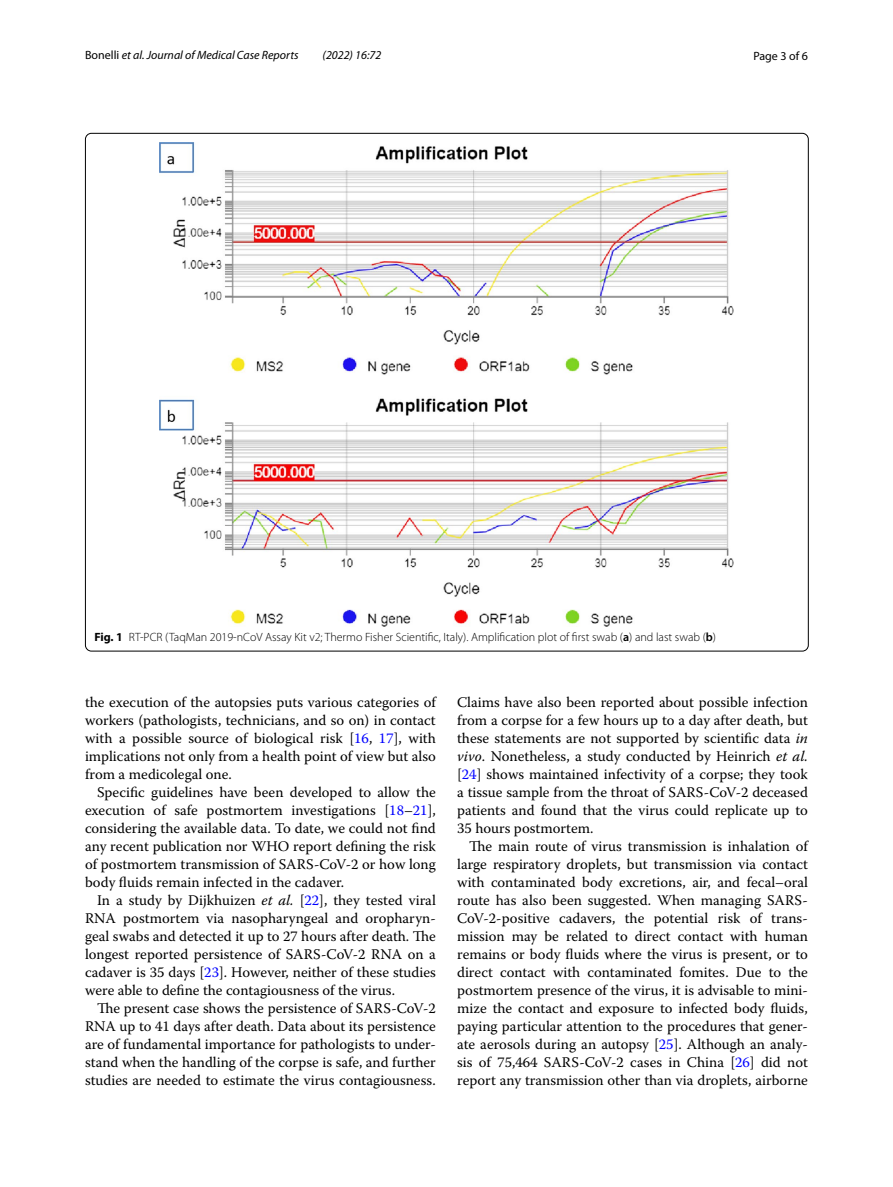
<style>
.page{position:relative;width:893px;height:1187px;background:#fff}
.page>*{position:absolute;margin:0;border:0;box-sizing:border-box;transform-origin:0 0}
.t1{font:14.7px/18px "Warnock Pro";color:#000;text-align:justify}
.t2{font:300 12px "Myriad Pro";color:#000}
.t3{font:italic 12px "Myriad Pro";color:#000}
.t4{font:12px "Myriad Pro";color:#000}
.s1{font-style:normal}
.s2{font-weight:700}
.s3{font-weight:600}
.s4{color:#00f}
.s5{font-style:italic}
</style>
<div class="page">
<img style="left:160px;top:142px;width:574px;height:484px">
<p class="t3" style="left:85px;top:48px;width:215px"><span class="s1">Bonelli</span> et al. Journal of Medical Case Reports</p>
<p class="t3" style="left:323px;top:48px;width:60px">(2022) 16:72</p>
<p class="t4" style="left:753px;top:48px;width:56px">Page 3 of 6</p>
<p class="t2" style="left:94px;top:630px;width:623px"><span class="s2">Fig. 1</span> RT-PCR (TaqMan 2019-nCoV Assay Kit v2; Thermo Fisher Scientific, Italy). Amplification plot of first swab (<span class="s3">a</span>) and last swab (<span class="s3">b</span>)</p>
<p class="t1" style="left:85px;top:692px;width:352px">the execution of the autopsies puts various categories of workers (pathologists, technicians, and so on) in contact with a possible source of biological risk [<span class="s4">16</span>, <span class="s4">17</span>], with implications not only from a health point of view but also from a medicolegal one.</p>
<p class="t1" style="left:85px;top:782px;width:352px;text-indent:12px">Specific guidelines have been developed to allow the execution of safe postmortem investigations [<span class="s4">18</span>–<span class="s4">21</span>], considering the available data. To date, we could not find any recent publication nor WHO report defining the risk of postmortem transmission of SARS-CoV-2 or how long body fluids remain infected in the cadaver.</p>
<p class="t1" style="left:85px;top:890px;width:352px;text-indent:12px">In a study by Dijkhuizen <span class="s5">et al.</span> [<span class="s4">22</span>], they tested viral RNA postmortem via nasopharyngeal and oropharyn&shy;geal swabs and detected it up to 27 hours after death. The longest reported persistence of SARS-CoV-2 RNA on a cadaver is 35 days [<span class="s4">23</span>]. However, neither of these studies were able to define the contagiousness of the virus.</p>
<p class="t1" style="left:85px;top:998px;width:352px;text-indent:12px">The present case shows the persistence of SARS-CoV-2<br>RNA up to 41 days after death. Data about its persistence are of fundamental importance for pathologists to under&shy;stand when the handling of the corpse is safe, and further studies are needed to estimate the virus contagiousness.</p>
<p class="t1" style="left:457px;top:692px;width:352px">Claims have also been reported about possible infection from a corpse for a few hours up to a day after death, but these statements are not supported by scientific data <span class="s5">in vivo</span>. Nonetheless, a study conducted by Heinrich <span class="s5">et al. </span>[<span class="s4">24</span>] shows maintained infectivity of a corpse; they took a tissue sample from the throat of SARS-CoV-2 deceased patients and found that the virus could replicate up to 35 hours postmortem.</p>
<p class="t1" style="left:457px;top:836px;width:352px;text-indent:12px">The main route of virus transmission is inhalation of large respiratory droplets, but transmission via contact with contaminated body excretions, air, and fecal–oral route has also been suggested. When managing SARS-CoV-2-positive cadavers, the potential risk of trans&shy;mission may be related to direct contact with human remains or body fluids where the virus is present, or to direct contact with contaminated fomites. Due to the postmortem presence of the virus, it is advisable to mini&shy;mize the contact and exposure to infected body fluids, paying particular attention to the procedures that gener&shy;ate aerosols during an autopsy [<span class="s4">25</span>]. Although an analy&shy;sis of 75,464 SARS-CoV-2 cases in China [<span class="s4">26</span>] did not report any transmission other than via droplets, airborne</p>
</div>
